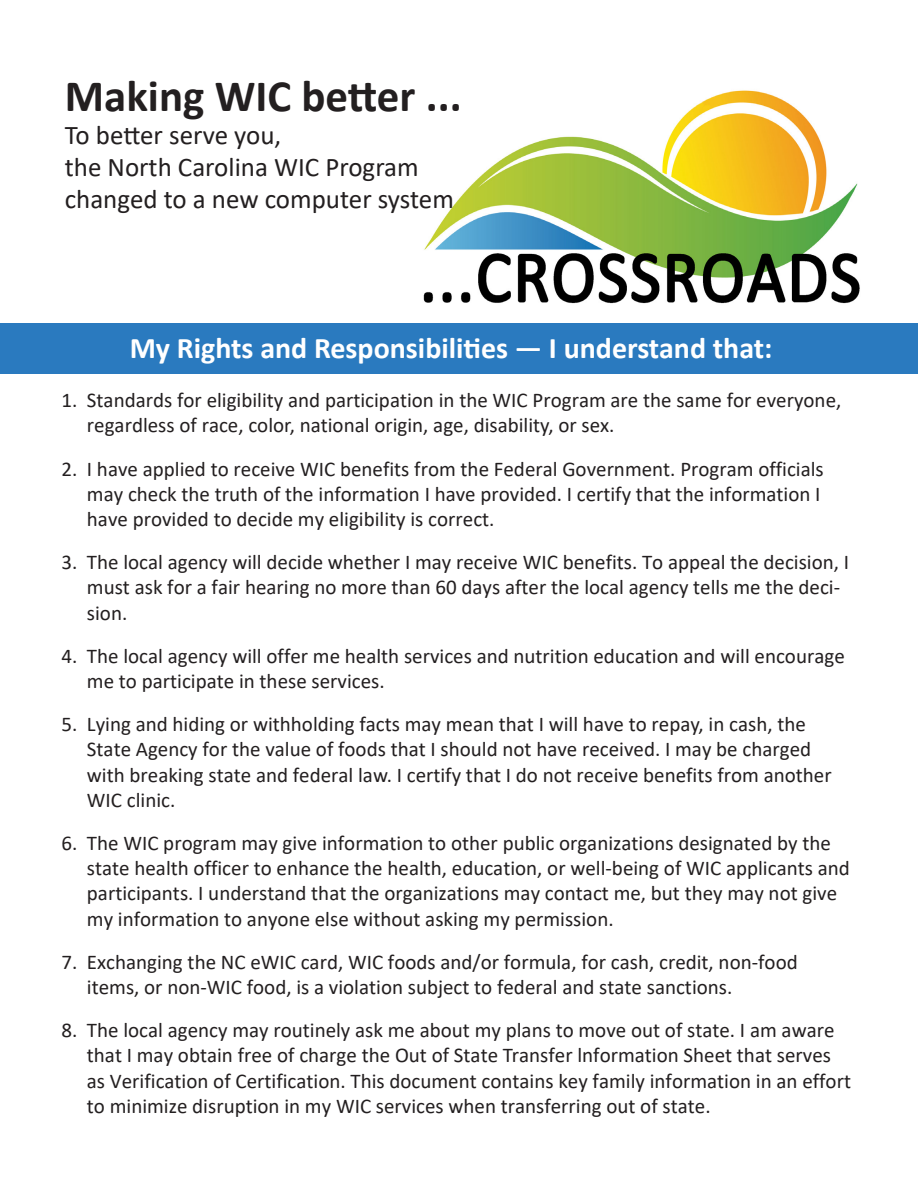
<style>
.page{position:relative;width:918px;height:1188px;background:#fff}
.page>*{position:absolute;margin:0;border:0;box-sizing:border-box;transform-origin:0 0}
.Head_bold{font:700 45px "Calibri";color:#231f20}
.t1{font:700 30px "Calibri";color:#fff}
.To_better_serve_you{font:27px/32.4px "Calibri";color:#231f20}
.t2{font:21px/25.2px "Calibri";color:#231f20}
</style>
<div class="page">
<img style="left:423px;top:90px;width:437px;height:214px">
<div style="left:0;top:323px;width:918px;height:51px;background:#2a7abf"></div>
<p class="Head_bold" style="left:65px;top:64px;width:398px">Making WIC better ...</p>
<p class="To_better_serve_you" style="left:65px;top:118px;width:391px">To better serve you,<br>the North Carolina WIC Program changed to a new computer system</p>
<p class="t1" style="left:130px;top:327px;width:644px">My Rights and Responsibilities — I understand that:</p>
<p class="t2" style="left:87px;top:387px;width:756px;text-indent:-25px">1. Standards for eligibility and participation in the WIC Program are the same for everyone, regardless of race, color, national origin, age, disability, or sex.</p>
<p class="t2" style="left:87px;top:456px;width:738px;text-indent:-25px">2. I have applied to receive WIC benefits from the Federal Government. Program officials may check the truth of the information I have provided. I certify that the information I have provided to decide my eligibility is correct.</p>
<p class="t2" style="left:87px;top:549px;width:764px;text-indent:-25px">3. The local agency will decide whether I may receive WIC benefits. To appeal the decision, I must ask for a fair hearing no more than 60 days after the local agency tells me the deci&shy;sion.</p>
<p class="t2" style="left:87px;top:643px;width:759px;text-indent:-25px">4. The local agency will offer me health services and nutrition education and will encourage me to participate in these services.</p>
<p class="t2" style="left:87px;top:711px;width:746px;text-indent:-25px">5. Lying and hiding or withholding facts may mean that I will have to repay, in cash, the State Agency for the value of foods that I should not have received. I may be charged with breaking state and federal law. I certify that I do not receive benefits from another WIC clinic.</p>
<p class="t2" style="left:87px;top:830px;width:764px;text-indent:-25px">6. The WIC program may give information to other public organizations designated by the state health officer to enhance the health, education, or well-being of WIC applicants and participants. I understand that the organizations may contact me, but they may not give my information to anyone else without asking my permission.</p>
<p class="t2" style="left:87px;top:949px;width:712px;text-indent:-25px">7. Exchanging the NC eWIC card, WIC foods and/or formula, for cash, credit, non-food items, or non-WIC food, is a violation subject to federal and state sanctions.</p>
<p class="t2" style="left:87px;top:1017px;width:766px;text-indent:-25px">8. The local agency may routinely ask me about my plans to move out of state. I am aware that I may obtain free of charge the Out of State Transfer lnformation Sheet that serves as Verification of Certification. This document contains key family information in an effort to minimize disruption in my WIC services when transferring out of state.</p>
</div>
